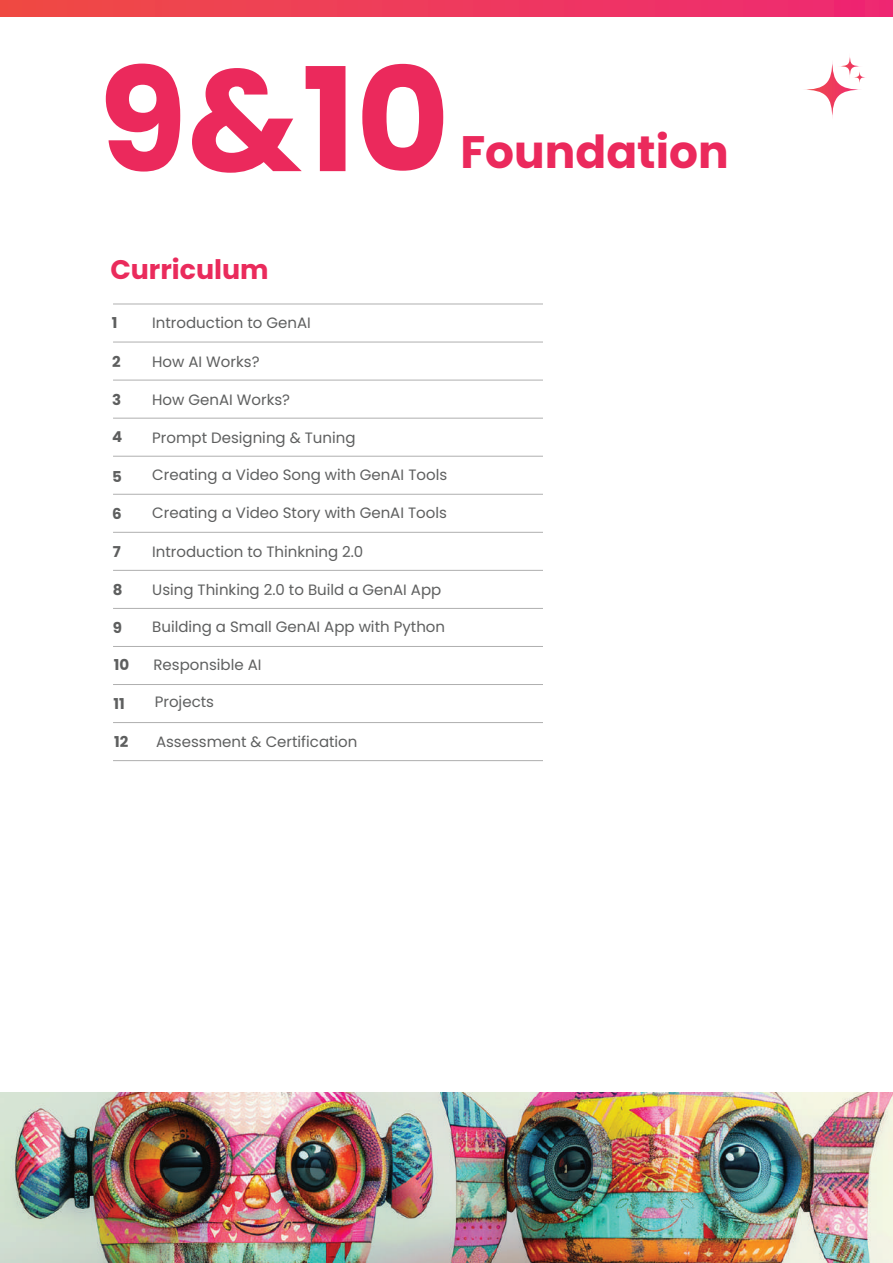
<style>
.page{position:relative;width:893px;height:1263px;background:#fff}
.page>*{position:absolute;margin:0;border:0;box-sizing:border-box;transform-origin:0 0}
.t1{font:700 144px "Poppins";color:#eb295c}
.t2{font:700 45.45px "Poppins";color:#eb295c}
.t3{font:700 26.85px "Poppins";color:#ea2b5c}
.t4{font:15px "Poppins";color:#5e5f5f}
.t5{font:700 15px "Poppins";color:#5e5f5f}
</style>
<div class="page">
<svg style="left:802px;top:60px;width:60px;height:60px"></svg>
<svg style="left:837px;top:53px;width:26px;height:26px"></svg>
<svg style="left:852px;top:69px;width:16px;height:16px"></svg>
<hr style="left:113px;top:342px;width:430px;height:1px;background:#afafaf">
<hr style="left:113px;top:380px;width:430px;height:1px;background:#afafaf">
<hr style="left:113px;top:304px;width:430px;height:1px;background:#afafaf">
<hr style="left:113px;top:418px;width:430px;height:1px;background:#afafaf">
<hr style="left:113px;top:456px;width:430px;height:1px;background:#afafaf">
<hr style="left:113px;top:494px;width:430px;height:1px;background:#afafaf">
<hr style="left:113px;top:532px;width:430px;height:1px;background:#afafaf">
<hr style="left:113px;top:570px;width:430px;height:1px;background:#afafaf">
<hr style="left:113px;top:608px;width:430px;height:1px;background:#afafaf">
<hr style="left:113px;top:646px;width:430px;height:1px;background:#afafaf">
<hr style="left:113px;top:684px;width:430px;height:1px;background:#afafaf">
<hr style="left:113px;top:722px;width:430px;height:1px;background:#afafaf">
<hr style="left:113px;top:760px;width:430px;height:1px;background:#afafaf">
<img style="left:0;top:1092px;width:893px;height:171px">
<div style="left:0;top:0;width:893px;height:16px;background:linear-gradient(to right,#ef4b44,#ee2874)"></div>
<h1 class="t1" style="left:98px;top:37px;width:353px">9&amp;10</h1>
<h2 class="t2" style="left:460px;top:125px;width:270px">Foundation</h2>
<h3 class="t3" style="left:110px;top:254px;width:160px">Curriculum</h3>
<p class="t4" style="left:152px;top:314px;width:160px">Introduction to GenAI</p>
<p class="t4" style="left:152px;top:353px;width:109px">How AI Works?</p>
<p class="t4" style="left:152px;top:391px;width:139px">How GenAI Works?</p>
<p class="t4" style="left:152px;top:429px;width:205px">Prompt Designing &amp; Tuning</p>
<p class="t4" style="left:152px;top:466px;width:296px">Creating a Video Song with GenAI Tools</p>
<p class="t4" style="left:152px;top:504px;width:296px">Creating a Video Story with GenAI Tools</p>
<p class="t4" style="left:152px;top:543px;width:213px">Introduction to Thinkning 2.0</p>
<p class="t4" style="left:152px;top:581px;width:291px">Using Thinking 2.0 to Build a GenAI App</p>
<p class="t4" style="left:152px;top:618px;width:294px">Building a Small GenAI App with Python</p>
<p class="t5" style="left:112px;top:314px;width:7px">1</p>
<p class="t5" style="left:112px;top:353px;width:10px">2</p>
<p class="t5" style="left:112px;top:391px;width:11px">3</p>
<p class="t5" style="left:112px;top:428px;width:12px">4</p>
<p class="t5" style="left:112px;top:468px;width:11px">5</p>
<p class="t5" style="left:112px;top:505px;width:11px">6</p>
<p class="t5" style="left:113px;top:543px;width:10px">7</p>
<p class="t5" style="left:113px;top:581px;width:11px">8</p>
<p class="t5" style="left:113px;top:619px;width:11px">9</p>
<p class="t5" style="left:114px;top:656px;width:17px">10</p>
<p class="t4" style="left:153px;top:656px;width:110px">Responsible AI</p>
<p class="t5" style="left:114px;top:695px;width:13px">11</p>
<p class="t4" style="left:155px;top:693px;width:61px">Projects</p>
<p class="t5" style="left:114px;top:733px;width:16px">12</p>
<p class="t4" style="left:156px;top:733px;width:203px">Assessment &amp; Certification</p>
</div>
